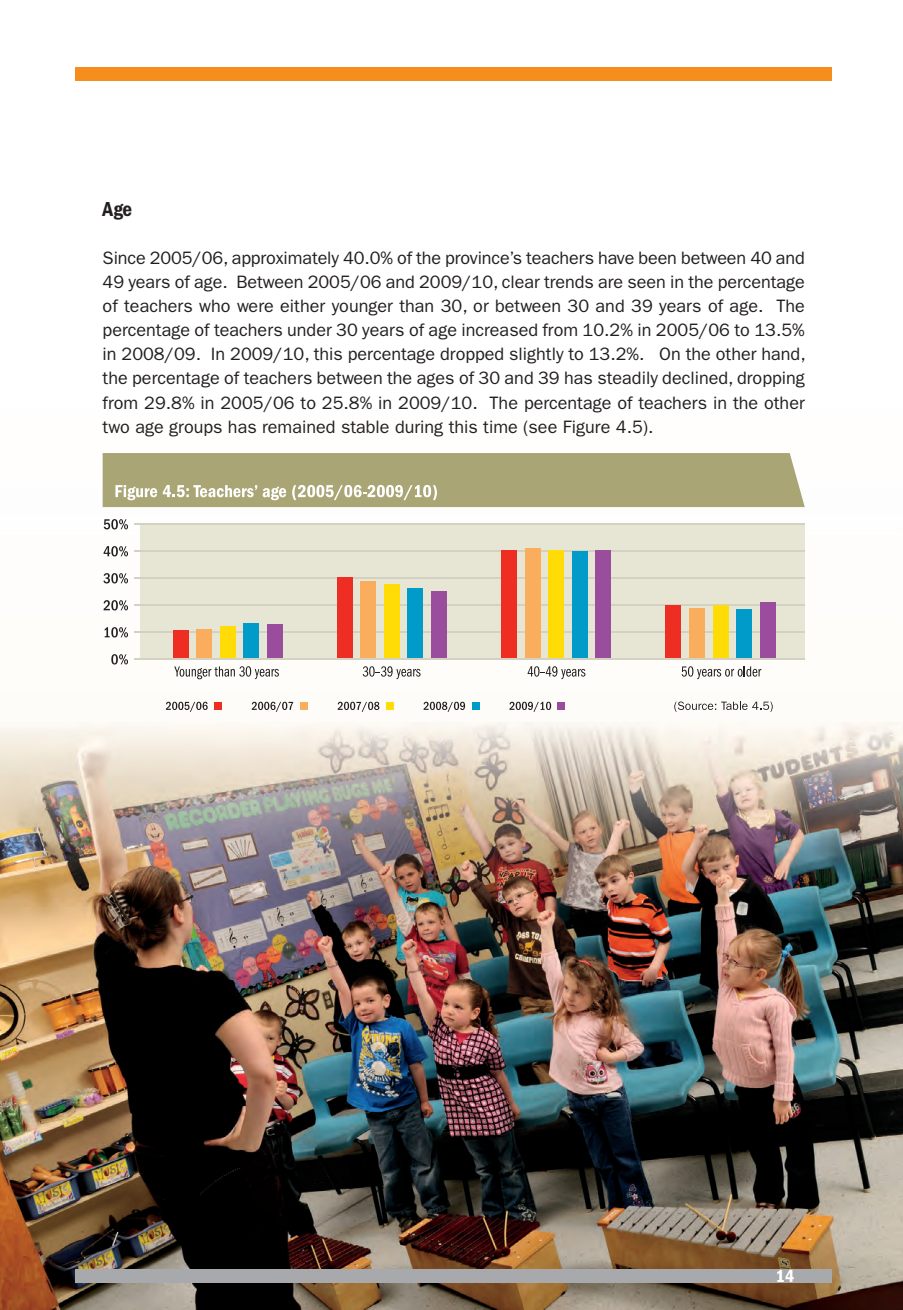
<style>
.page{position:relative;width:903px;height:1310px;background:#fff}
.page>*{position:absolute;margin:0;border:0;box-sizing:border-box;transform-origin:0 0}
.t1{font:21px "ITC Franklin Gothic Std Dm Cd";color:#231f20}
.t2{font:18px/24px "ITC Franklin Gothic Std";color:#231f20;text-align:justify}
.t3{font:18px "ITC Franklin Gothic Std Dm Cd";color:#fff}
</style>
<div class="page">
<div style="left:76px;top:67px;width:756px;height:13px;background:#f68e1e"></div>
<img style="left:0;top:453px;width:903px;height:856px">
<svg style="left:103px;top:453px;width:702px;height:54px;background:#ada97c"></svg>
<div style="left:140px;top:524px;width:665px;height:135px;background:#e7e5d4"></div>
<hr style="left:134px;top:631px;width:671px;height:1px;background:#d2d1c2">
<hr style="left:134px;top:604px;width:671px;height:1px;background:#d2d1c2">
<hr style="left:134px;top:577px;width:671px;height:1px;background:#d2d1c2">
<hr style="left:134px;top:550px;width:671px;height:1px;background:#d2d1c2">
<hr style="left:134px;top:523px;width:671px;height:1px;background:#d2d1c2">
<svg style="left:104px;top:519px;width:24px;height:10px"></svg>
<svg style="left:104px;top:546px;width:24px;height:10px"></svg>
<svg style="left:103px;top:573px;width:25px;height:10px"></svg>
<svg style="left:104px;top:600px;width:24px;height:10px"></svg>
<svg style="left:105px;top:627px;width:23px;height:10px"></svg>
<svg style="left:111px;top:654px;width:17px;height:10px"></svg>
<div style="left:172px;top:630px;width:16px;height:28px;background:#ee2e22"></div>
<div style="left:196px;top:629px;width:16px;height:29px;background:#faae5d"></div>
<div style="left:220px;top:626px;width:15px;height:32px;background:#ffdc06"></div>
<div style="left:243px;top:623px;width:16px;height:35px;background:#009bc8"></div>
<div style="left:267px;top:624px;width:16px;height:34px;background:#9a4c9d"></div>
<div style="left:337px;top:577px;width:16px;height:81px;background:#ee2e22"></div>
<div style="left:360px;top:581px;width:16px;height:77px;background:#faae5d"></div>
<div style="left:384px;top:584px;width:16px;height:74px;background:#ffdc06"></div>
<div style="left:407px;top:588px;width:16px;height:70px;background:#009bc8"></div>
<div style="left:431px;top:590px;width:16px;height:68px;background:#9a4c9d"></div>
<div style="left:501px;top:550px;width:16px;height:108px;background:#ee2e22"></div>
<div style="left:525px;top:548px;width:16px;height:110px;background:#faae5d"></div>
<div style="left:548px;top:550px;width:16px;height:108px;background:#ffdc06"></div>
<div style="left:572px;top:550px;width:16px;height:108px;background:#009bc8"></div>
<div style="left:595px;top:550px;width:16px;height:108px;background:#9a4c9d"></div>
<div style="left:665px;top:605px;width:16px;height:53px;background:#ee2e22"></div>
<div style="left:689px;top:607px;width:16px;height:51px;background:#faae5d"></div>
<div style="left:712px;top:604px;width:16px;height:54px;background:#ffdc06"></div>
<div style="left:736px;top:609px;width:16px;height:49px;background:#009bc8"></div>
<div style="left:759px;top:602px;width:16px;height:56px;background:#9a4c9d"></div>
<svg style="left:174px;top:666px;width:105px;height:13px"></svg>
<svg style="left:363px;top:666px;width:57px;height:13px"></svg>
<svg style="left:527px;top:666px;width:58px;height:13px"></svg>
<svg style="left:681px;top:666px;width:80px;height:13px"></svg>
<hr style="left:134px;top:658px;width:671px;height:1px;background:#d2d1c2">
<svg style="left:166px;top:701px;width:42px;height:11px"></svg>
<div style="left:214px;top:702px;width:7px;height:7px;background:#ee2e22"></div>
<div style="left:558px;top:702px;width:7px;height:7px;background:#9a4c9d"></div>
<svg style="left:509px;top:701px;width:42px;height:11px"></svg>
<div style="left:472px;top:702px;width:7px;height:7px;background:#009bc8"></div>
<svg style="left:423px;top:701px;width:42px;height:11px"></svg>
<div style="left:386px;top:702px;width:7px;height:7px;background:#ffdc06"></div>
<svg style="left:338px;top:701px;width:41px;height:11px"></svg>
<div style="left:300px;top:702px;width:7px;height:7px;background:#faae5d"></div>
<svg style="left:252px;top:701px;width:41px;height:11px"></svg>
<svg style="left:674px;top:701px;width:99px;height:11px"></svg>
<div style="left:76px;top:1268px;width:756px;height:14px;background:#a8a9ad"></div>
<p class="t1" style="left:103px;top:202px;width:31px">Age</p>
<p class="t2" style="left:103px;top:248px;width:704px">Since 2005/06, approximately 40.0% of the province’s teachers have been between 40 and 49 years of age. Between 2005/06 and 2009/10, clear trends are seen in the percentage of teachers who were either younger than 30, or between 30 and 39 years of age. The percentage of teachers under 30 years of age increased from 10.2% in 2005/06 to 13.5% in 2008/09. In 2009/10, this percentage dropped slightly to 13.2%. On the other hand, the percentage of teachers between the ages of 30 and 39 has steadily declined, dropping from 29.8% in 2005/06 to 25.8% in 2009/10. The percentage of teachers in the other two age groups has remained stable during this time (see Figure 4.5).</p>
<p class="t3" style="left:776px;top:1269px;width:20px">14</p>
</div>
